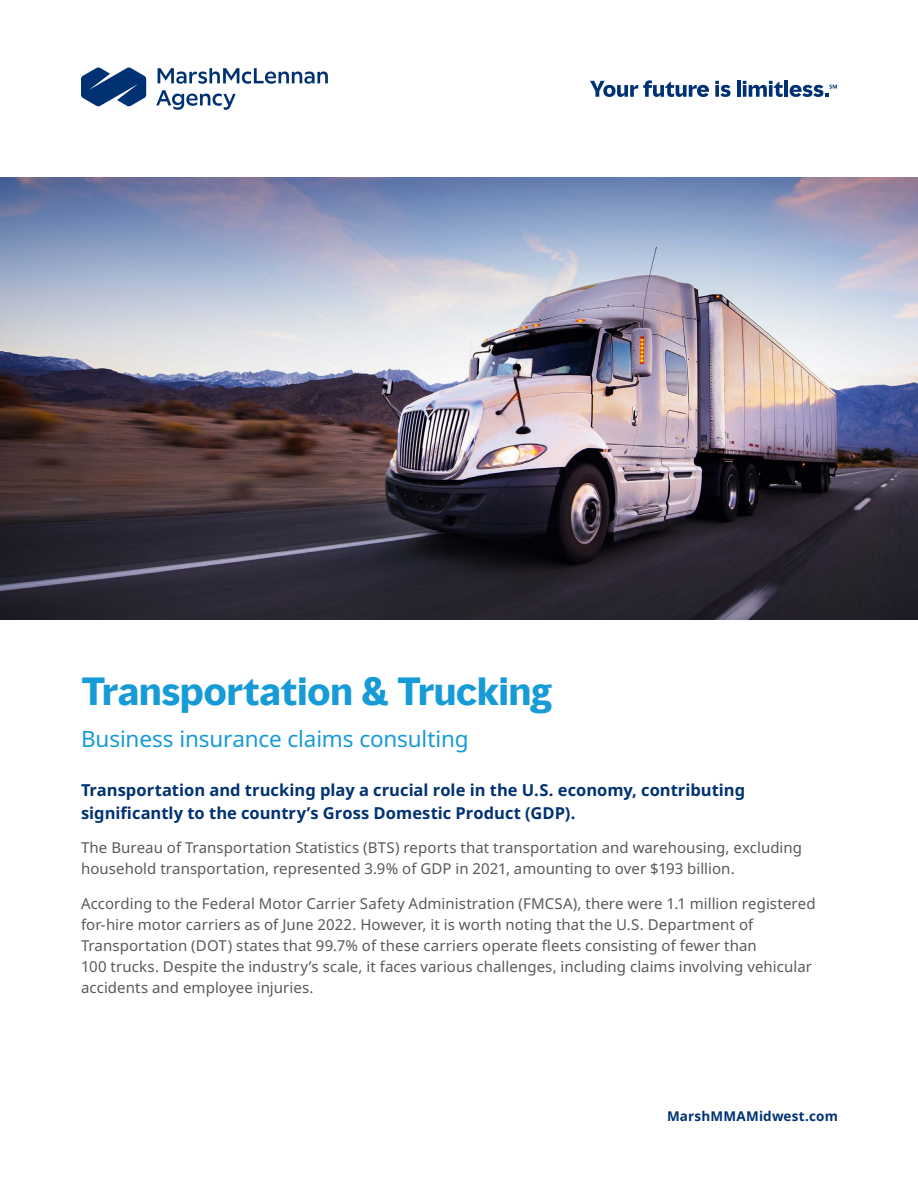
<style>
.page{position:relative;width:918px;height:1188px;background:#fff}
.page>*{position:absolute;margin:0;border:0;box-sizing:border-box;transform-origin:0 0}
.t1{font:700 36px "MMC Display";color:#179bd7}
.t2{font:22.5px "Noto Sans";letter-spacing:-.01em;color:#179bd7}
.t3{font:700 16.5px/22.5px "Noto Sans";color:#003273}
.t4{font:15px/21px "Noto Sans";letter-spacing:.005em;color:#58595b}
.t5{font:700 13.5px "Noto Sans";letter-spacing:.01em;color:#003273}
</style>
<div class="page">
<svg style="left:81px;top:67px;width:65px;height:39px"></svg>
<svg style="left:158px;top:68px;width:170px;height:16px"></svg>
<svg style="left:156px;top:90px;width:80px;height:20px"></svg>
<svg style="left:590px;top:80px;width:119px;height:17px"></svg>
<svg style="left:715px;top:81px;width:16px;height:16px"></svg>
<hr style="left:737px;top:81px;width:4px;height:16px;background:#003273">
<svg style="left:743px;top:81px;width:40px;height:16px"></svg>
<hr style="left:784px;top:81px;width:4px;height:16px;background:#003273">
<svg style="left:790px;top:85px;width:47px;height:12px"></svg>
<img style="left:0;top:177px;width:918px;height:443px">
<h1 class="t1" style="left:81px;top:667px;width:473px">Transportation &amp; Trucking</h1>
<h2 class="t2" style="left:81px;top:723px;width:389px">Business insurance claims consulting</h2>
<p class="t3" style="left:81px;top:780px;width:666px">Transportation and trucking play a crucial role in the U.S. economy, contributing significantly to the country’s Gross Domestic Product (GDP).</p>
<p class="t4" style="left:81px;top:838px;width:723px">The Bureau of Transportation Statistics (BTS) reports that transportation and warehousing, excluding household transportation, represented 3.9% of GDP in 2021, amounting to over $193 billion.</p>
<p class="t4" style="left:81px;top:893px;width:736px">According to the Federal Motor Carrier Safety Administration (FMCSA), there were 1.1 million registered for-hire motor carriers as of June 2022. However, it is worth noting that the U.S. Department of Transportation (DOT) states that 99.7% of these carriers operate fleets consisting of fewer than<br>100 trucks. Despite the industry’s scale, it faces various challenges, including claims involving vehicular accidents and employee injuries.</p>
<p class="t5" style="left:667px;top:1106px;width:172px">MarshMMAMidwest.com</p>
</div>
